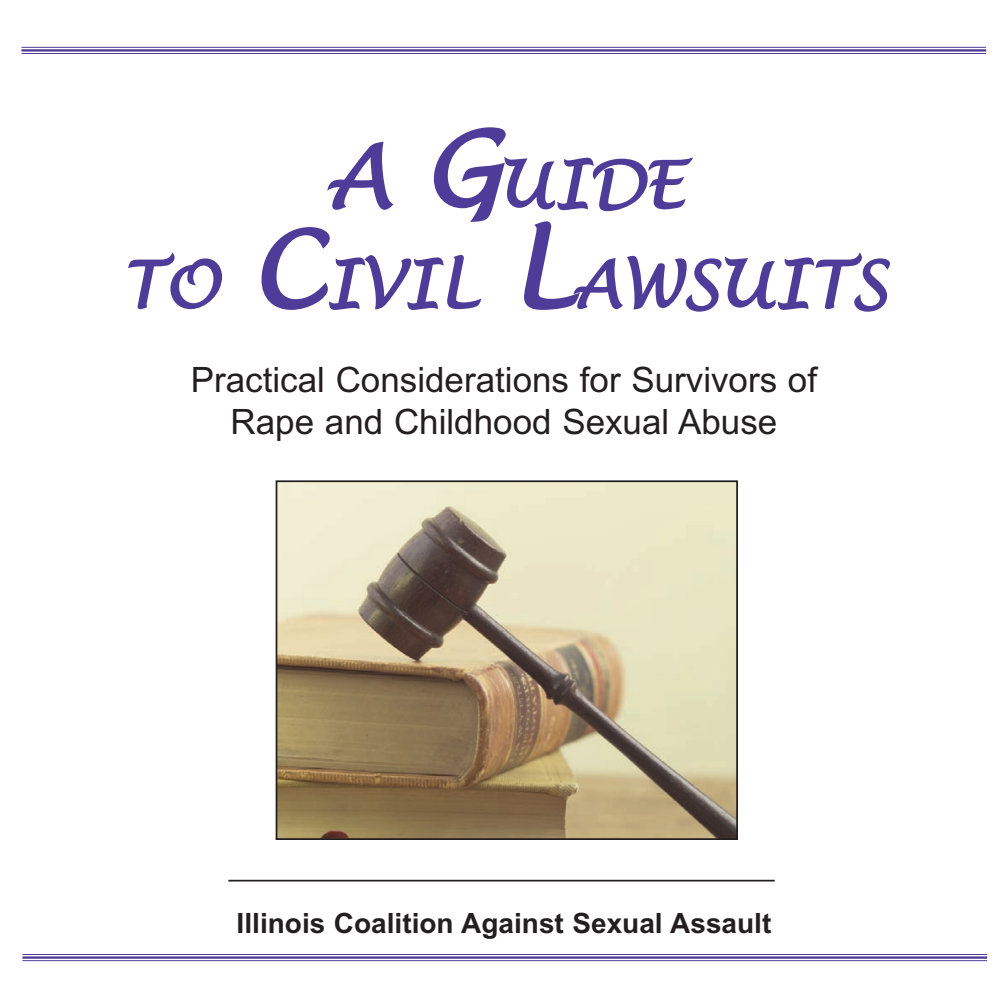
<style>
.page{position:relative;width:1008px;height:1008px;background:#fff}
.page>*{position:absolute;margin:0;border:0;box-sizing:border-box;transform-origin:0 0}
.t1{font:italic 64.4px/99.8px "Lucida Handwriting";color:#4d3c98;text-align:center}
.t2{font:35px/42px "Arial";color:#231f20;text-align:center}
.t3{font:700 28px "Arial";color:#231f20}
.s1{font-size:85.75px}
.s2{font-size:105px}
</style>
<div class="page">
<hr style="left:228px;top:880px;width:547px;height:2px;background:#231f20">
<hr style="left:21px;top:47px;width:965px;height:1px;background:#4d3c98">
<hr style="left:21px;top:49px;width:965px;height:3px;background:#4d3c98">
<hr style="left:21px;top:53px;width:965px;height:1px;background:#4d3c98">
<hr style="left:22px;top:954px;width:965px;height:1px;background:#4d3c98">
<hr style="left:22px;top:956px;width:965px;height:3px;background:#4d3c98">
<hr style="left:22px;top:960px;width:965px;height:1px;background:#4d3c98">
<img style="left:279px;top:483px;width:456px;height:354px">
<div style="left:276px;top:480px;width:462px;height:360px;border:2px solid #231f20"></div>
<h1 class="t1" style="left:121px;top:135px;width:767px"><span class="s1">A</span> <span class="s2">G</span>UIDE<br>TO <span class="s2">C</span>IVIL <span class="s2">L</span>AWSUITS</h1>
<p class="t2" style="left:191px;top:359px;width:628px">Practical Considerations for Survivors of<br>Rape and Childhood Sexual Abuse</p>
<p class="t3" style="left:237px;top:907px;width:536px">Illinois Coalition Against Sexual Assault</p>
</div>
